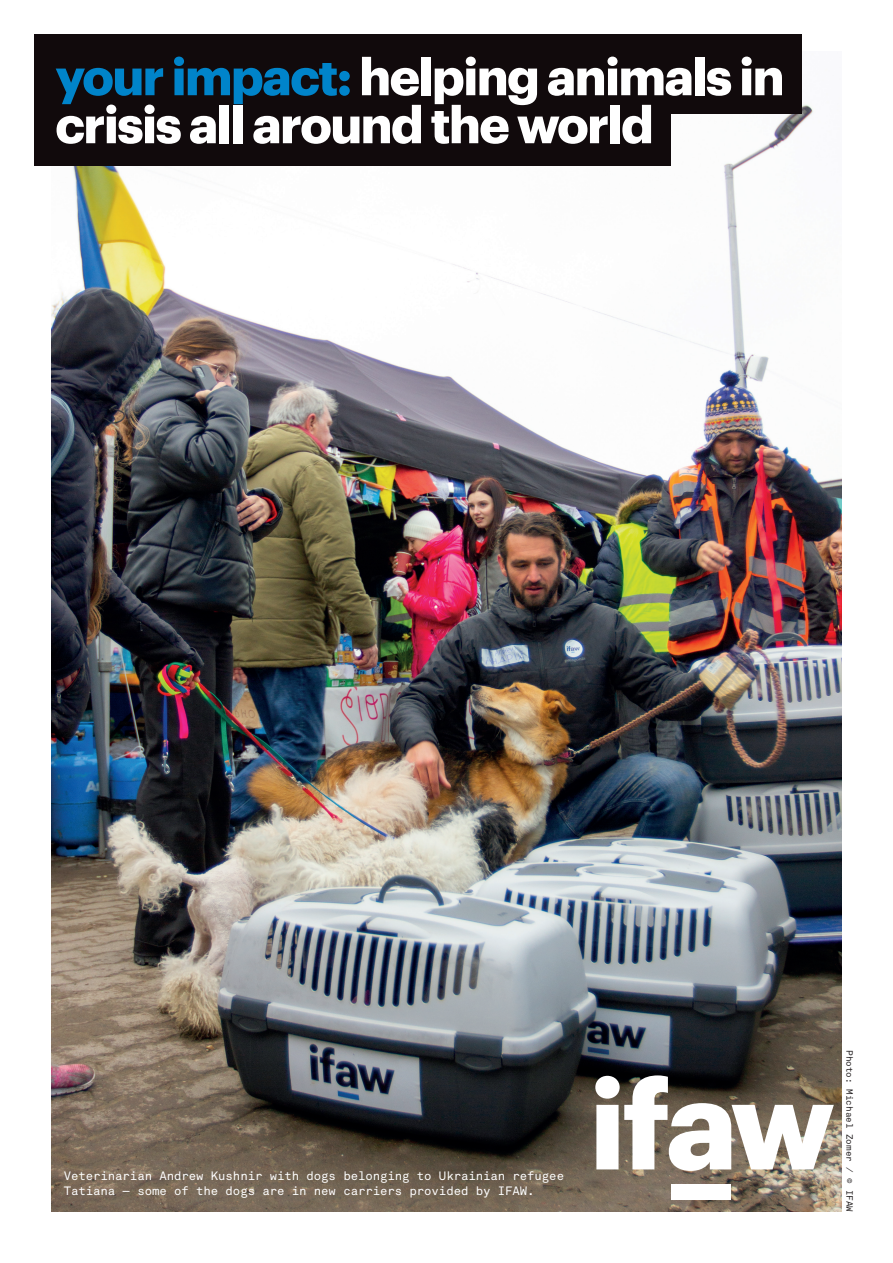
<style>
.page{position:relative;width:893px;height:1263px;background:#fff}
.page>*{position:absolute;margin:0;border:0;box-sizing:border-box;transform-origin:0 0}
.t1{font:700 51px/48px "Graphik";letter-spacing:-.03em;color:#fff}
.t2{font:12px/14.4px "Akkurat Mono";letter-spacing:-.005em;color:#fff}
.t3{font:9px "Akkurat Mono";color:#231f20}
.s1{color:#0084ca}
</style>
<div class="page">
<img style="left:51px;top:51px;width:791px;height:1161px">
<div style="left:34px;top:34px;width:767px;height:80px;background:#110a0c"></div>
<svg style="left:595px;top:1075px;width:239px;height:96px"></svg>
<div style="left:671px;top:1185px;width:60px;height:15px;background:#fff"></div>
<div style="left:34px;top:100px;width:636px;height:66px;background:#110a0c"></div>
<h1 class="t1" style="left:55px;top:48px;width:731px"><span class="s1">your impact:</span> helping animals in crisis all around the world</h1>
<p class="t2" style="left:64px;top:1169px;width:502px">Veterinarian Andrew Kushnir with dogs belonging to Ukrainian refugee<br>Tatiana — some of the dogs are in new carriers provided by IFAW.</p>
<p class="t3" style="left:855px;top:1050px;width:163px;rotate:90deg">Photo: Michael Zomer / © IFAW</p>
</div>
